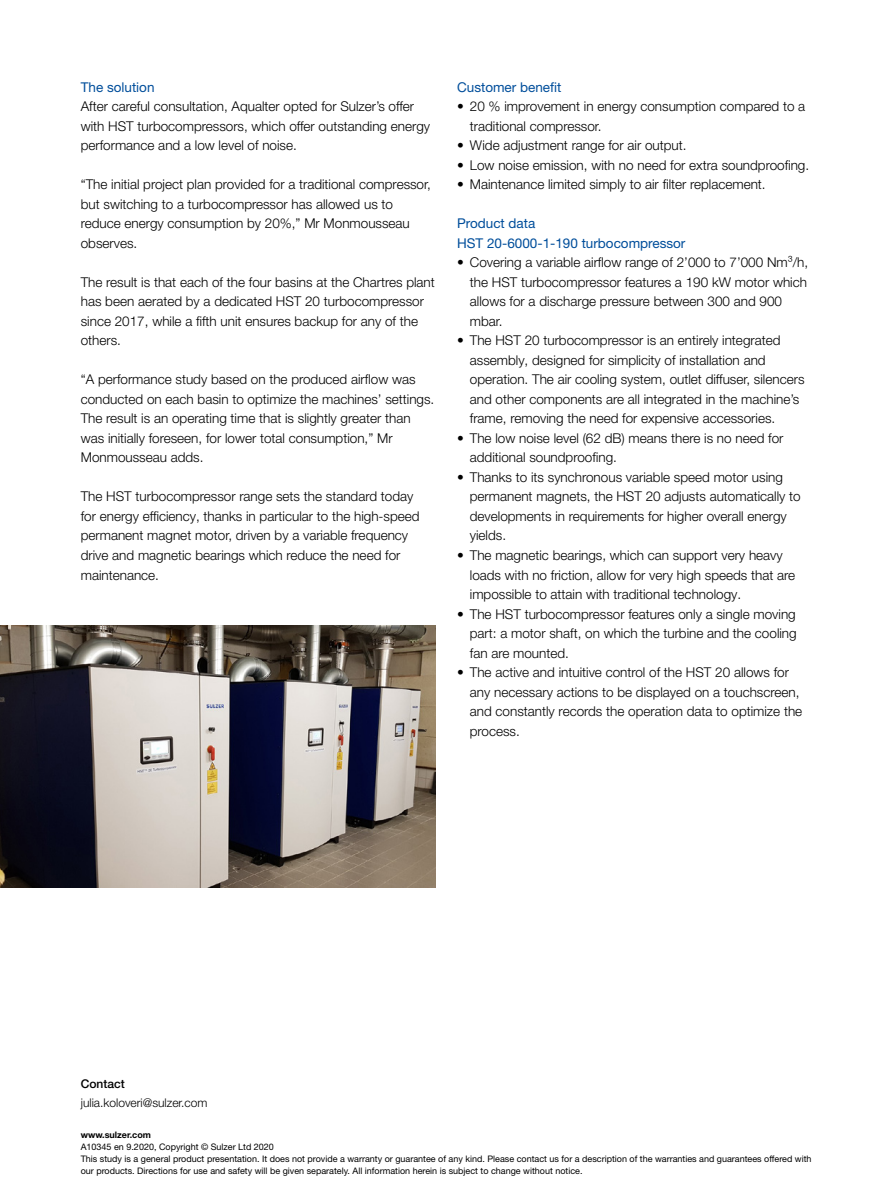
<style>
.page{position:relative;width:893px;height:1191px;background:#fff}
.page>*{position:absolute;margin:0;border:0;box-sizing:border-box;transform-origin:0 0}
.Body_text{font:300 13.5px/19.5px "Helvetica Neue LT Pro";color:#000}
.Subtitle_blue{font:13.5px "Helvetica Neue LT Pro";color:#004e9b}
.Contact_text{font:300 12px "Helvetica Neue LT Pro";color:#000}
.Contact_headline{font:500 12px "Helvetica Neue LT Pro";color:#000}
.Disclaimer{font:9px "Helvetica Neue LT Pro";color:#000}
.URL{font:700 9px "Helvetica Neue LT Pro";color:#000}
</style>
<div class="page">
<img style="left:0;top:625px;width:436px;height:262px">
<p class="Subtitle_blue" style="left:81px;top:79px;width:75px">The solution</p>
<p class="Body_text" style="left:81px;top:96px;width:351px">After careful consultation, Aqualter opted for Sulzer’s offer with HST turbocompressors, which offer outstanding energy performance and a low level of noise.</p>
<p class="Body_text" style="left:81px;top:174px;width:352px">“The initial project plan provided for a traditional compressor, but switching to a turbocompressor has allowed us to reduce energy consumption by 20%,” Mr Monmousseau observes.</p>
<p class="Body_text" style="left:81px;top:272px;width:356px">The result is that each of the four basins at the Chartres plant has been aerated by a dedicated HST 20 turbocompressor since 2017, while a fifth unit ensures backup for any of the others.</p>
<p class="Body_text" style="left:81px;top:369px;width:355px">“A performance study based on the produced airflow was conducted on each basin to optimize the machines’ settings.<br>The result is an operating time that is slightly greater than was initially foreseen, for lower total consumption,” Mr Monmousseau adds.</p>
<p class="Body_text" style="left:81px;top:486px;width:340px">The HST turbocompressor range sets the standard today for energy efficiency, thanks in particular to the high-speed permanent magnet motor, driven by a variable frequency drive and magnetic bearings which reduce the need for maintenance.</p>
<p class="Subtitle_blue" style="left:457px;top:79px;width:106px">Customer benefit</p>
<p class="Body_text" style="left:470px;top:96px;width:337px;text-indent:-13px">• 20 % improvement in energy consumption compared to a traditional compressor.</p>
<p class="Body_text" style="left:457px;top:135px;width:231px">• Wide adjustment range for air output.</p>
<p class="Body_text" style="left:457px;top:155px;width:354px">• Low noise emission, with no need for extra soundproofing.</p>
<p class="Body_text" style="left:457px;top:174px;width:310px">• Maintenance limited simply to air filter replacement.</p>
<p class="Subtitle_blue" style="left:457px;top:215px;width:80px">Product data</p>
<p class="Subtitle_blue" style="left:457px;top:235px;width:230px">HST 20-6000-1-190 turbocompressor</p>
<p class="Body_text" style="left:470px;top:252px;width:340px;text-indent:-13px">• Covering a variable airflow range of 2’000 to 7’000 Nm³/h, the HST turbocompressor features a 190 kW motor which allows for a discharge pressure between 300 and 900 mbar.</p>
<p class="Body_text" style="left:470px;top:330px;width:336px;text-indent:-13px">• The HST 20 turbocompressor is an entirely integrated assembly, designed for simplicity of installation and operation. The air cooling system, outlet diffuser, silencers and other components are all integrated in the machine’s frame, removing the need for expensive accessories.</p>
<p class="Body_text" style="left:470px;top:428px;width:315px;text-indent:-13px">• The low noise level (62 dB) means there is no need for additional soundproofing.</p>
<p class="Body_text" style="left:470px;top:467px;width:332px;text-indent:-13px">• Thanks to its synchronous variable speed motor using permanent magnets, the HST 20 adjusts automatically to developments in requirements for higher overall energy yields.</p>
<p class="Body_text" style="left:470px;top:545px;width:327px;text-indent:-13px">• The magnetic bearings, which can support very heavy loads with no friction, allow for very high speeds that are impossible to attain with traditional technology.</p>
<p class="Body_text" style="left:470px;top:603px;width:328px;text-align:justify;text-indent:-13px">• The HST turbocompressor features only a single moving part: a motor shaft, on which the turbine and the cooling fan are mounted.</p>
<p class="Body_text" style="left:470px;top:662px;width:334px;text-indent:-13px">• The active and intuitive control of the HST 20 allows for any necessary actions to be displayed on a touchscreen, and constantly records the operation data to optimize the process.</p>
<p class="Contact_headline" style="left:81px;top:1076px;width:46px">Contact</p>
<p class="Contact_text" style="left:81px;top:1095px;width:128px">julia.koloveri@sulzer.com</p>
<p class="URL" style="left:81px;top:1129px;width:72px">www.sulzer.com</p>
<p class="Disclaimer" style="left:81px;top:1141px;width:195px">A10345 en 9.2020, Copyright © Sulzer Ltd 2020</p>
<p class="Disclaimer" style="left:81px;top:1153px;width:732px">This study is a general product presentation. It does not provide a warranty or guarantee of any kind. Please contact us for a description of the warranties and guarantees offered with</p>
<p class="Disclaimer" style="left:81px;top:1165px;width:503px">our products. Directions for use and safety will be given separately. All information herein is subject to change without notice.</p>
</div>
